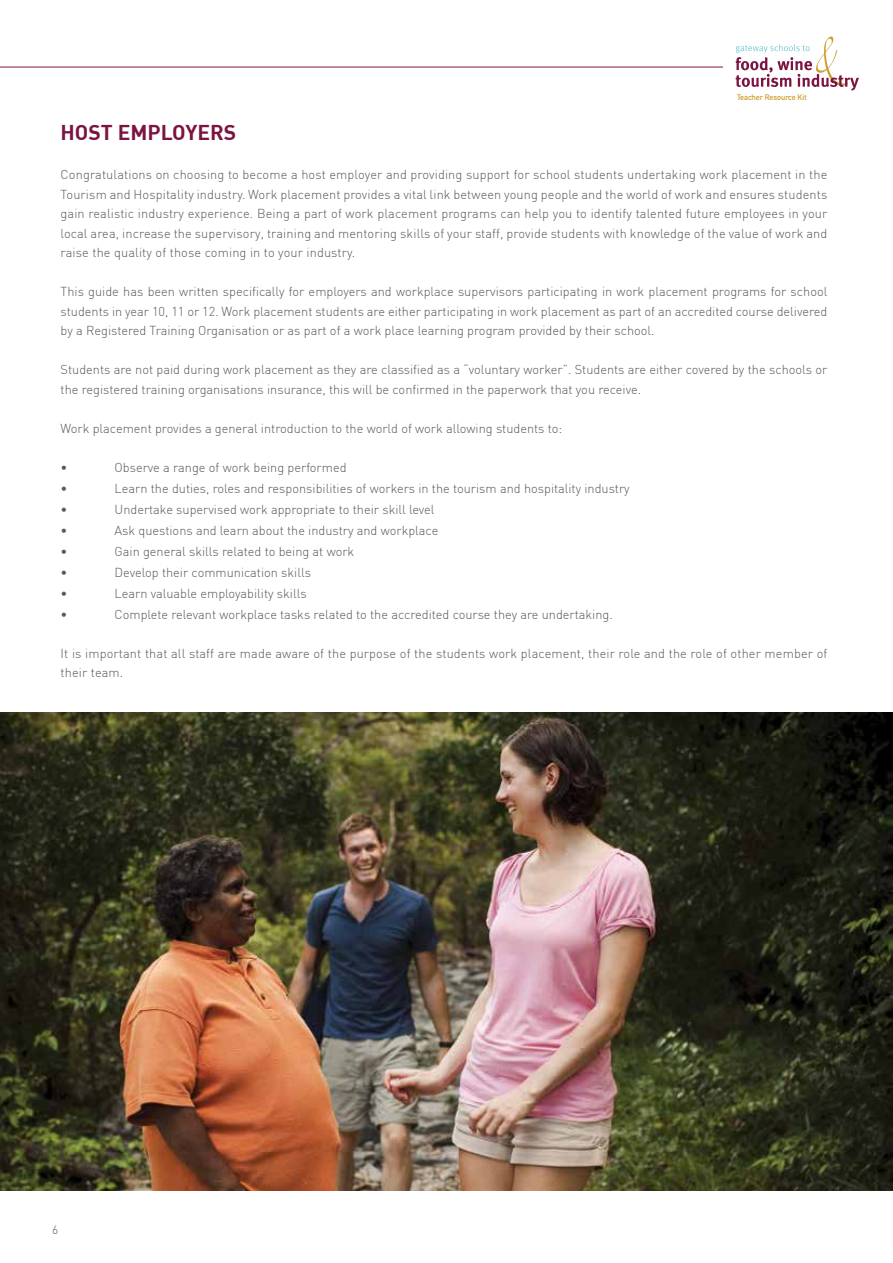
<style>
.page{position:relative;width:893px;height:1263px;background:#fff}
.page>*{position:absolute;margin:0;border:0;box-sizing:border-box;transform-origin:0 0}
.t1{font:700 21px "DIN";color:#7b1442}
.t2{font:300 12.75px/19.5px "DIN";color:#58595b;text-align:justify}
.t3{font:300 12px "DIN";color:#58595b}
.t4{font:700 7.8px "DIN Alternate";color:#cf9d2b}
</style>
<div class="page">
<hr style="left:0;top:67px;width:723px;height:1px;background:#7b1442">
<svg style="left:735px;top:36px;width:124px;height:55px"></svg>
<img style="left:0;top:712px;width:893px;height:478px">
<p class="t4" style="left:737px;top:91px;width:71px">Teacher Resource Kit</p>
<h1 class="t1" style="left:61px;top:119px;width:177px">HOST EMPLOYERS</h1>
<p class="t2" style="left:61px;top:165px;width:768px">Congratulations on choosing to become a host employer and providing support for school students undertaking work placement in the Tourism and Hospitality industry. Work placement provides a vital link between young people and the world of work and ensures students gain realistic industry experience. Being a part of work placement programs can help you to identify talented future employees in your local area, increase the supervisory, training and mentoring skills of your staff, provide students with knowledge of the value of work and raise the quality of those coming in to your industry.</p>
<p class="t2" style="left:61px;top:282px;width:768px">This guide has been written specifically for employers and workplace supervisors participating in work placement programs for school students in year 10, 11 or 12. Work placement students are either participating in work placement as part of an accredited course delivered by a Registered Training Organisation or as part of a work place learning program provided by their school.</p>
<p class="t2" style="left:61px;top:360px;width:768px">Students are not paid during work placement as they are classified as a “voluntary worker”. Students are either covered by the schools or the registered training organisations insurance, this will be confirmed in the paperwork that you receive.</p>
<p class="t2" style="left:61px;top:418px;width:503px">Work placement provides a general introduction to the world of work allowing students to:</p>
<p class="t2" style="left:61px;top:457px;width:8px">•</p>
<p class="t2" style="left:115px;top:457px;width:234px">Observe a range of work being performed</p>
<p class="t2" style="left:61px;top:478px;width:8px">•</p>
<p class="t2" style="left:115px;top:478px;width:517px">Learn the duties, roles and responsibilities of workers in the tourism and hospitality industry</p>
<p class="t2" style="left:61px;top:499px;width:8px">•</p>
<p class="t2" style="left:115px;top:499px;width:322px">Undertake supervised work appropriate to their skill level</p>
<p class="t2" style="left:61px;top:520px;width:8px">•</p>
<p class="t2" style="left:115px;top:520px;width:325px">Ask questions and learn about the industry and workplace</p>
<p class="t2" style="left:61px;top:541px;width:8px">•</p>
<p class="t2" style="left:115px;top:541px;width:241px">Gain general skills related to being at work</p>
<p class="t2" style="left:61px;top:562px;width:8px">•</p>
<p class="t2" style="left:115px;top:562px;width:198px">Develop their communication skills</p>
<p class="t2" style="left:61px;top:583px;width:8px">•</p>
<p class="t2" style="left:115px;top:583px;width:194px">Learn valuable employability skills</p>
<p class="t2" style="left:61px;top:604px;width:8px">•</p>
<p class="t2" style="left:115px;top:604px;width:500px">Complete relevant workplace tasks related to the accredited course they are undertaking.</p>
<p class="t2" style="left:61px;top:643px;width:768px">It is important that all staff are made aware of the purpose of the students work placement, their role and the role of other member of their team.</p>
<p class="t3" style="left:52px;top:1222px;width:8px">6</p>
</div>
